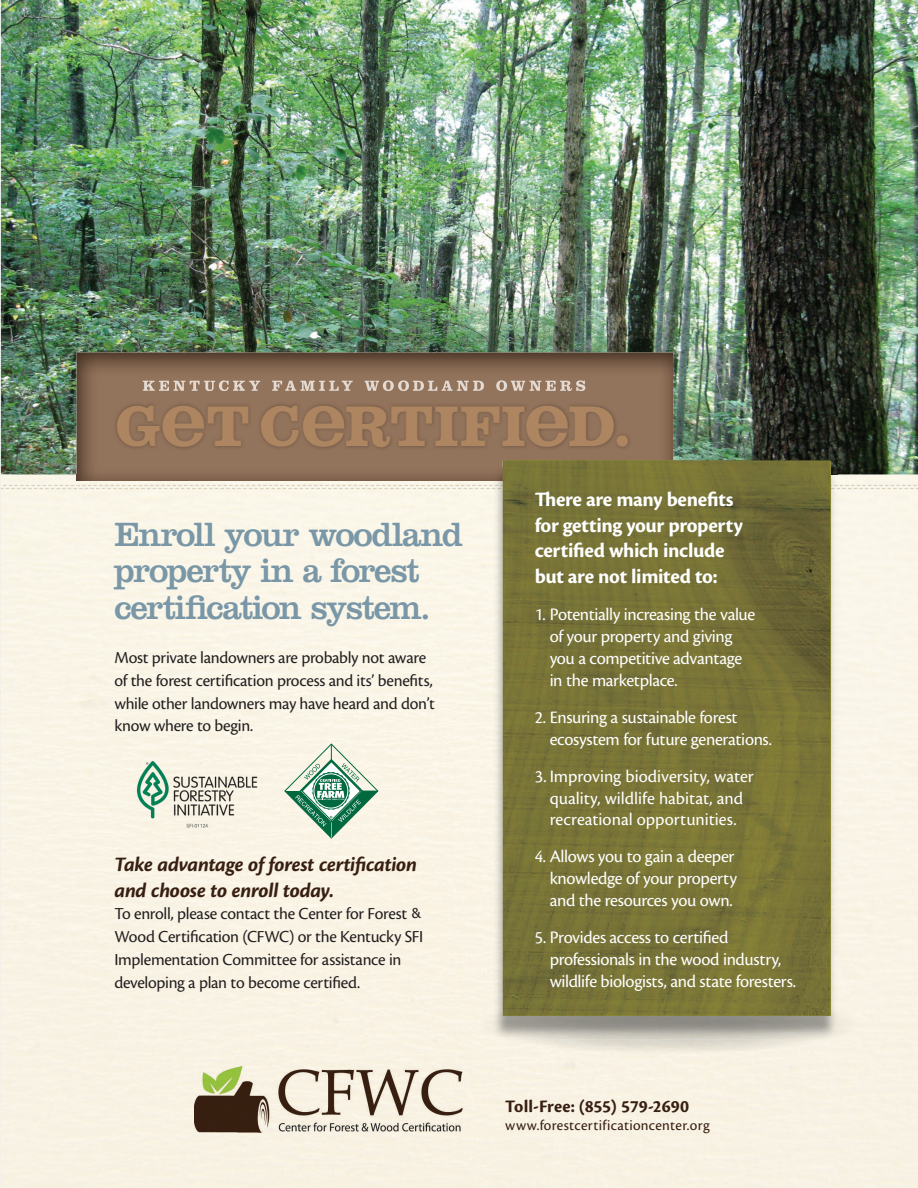
<style>
.page{position:relative;width:918px;height:1188px;background:#fff}
.page>*{position:absolute;margin:0;border:0;box-sizing:border-box;transform-origin:0 0}
.t1{font:48.6px "Belizio Twenty Six";letter-spacing:-.03em;color:#ad8661}
.t2{font:34.95px/36.5px "Clarendon";letter-spacing:-.04em;color:#7997a7}
.t3{font:700 21.3px/25.5px "Cronos Pro";letter-spacing:-.015em;color:#fff}
.t4{font:italic 700 21.3px/25.5px "Cronos Pro";letter-spacing:-.01em;color:#371f12}
.t5{font:18.3px/21.9px "Cronos Pro";letter-spacing:-.02em;color:#fff}
.t6{font:18.3px/21.9px "Cronos Pro";color:#fff;text-align:center}
.t7{font:700 18.3px "Cronos Pro";letter-spacing:-.005em;color:#371f12}
.t8{font:17.55px/22.8px "Cronos Pro";letter-spacing:-.015em;color:#231f20}
.t9{font:15.15px "Cronos Pro";letter-spacing:.02em;color:#371f12}
.t10{font:13.5px "Tahoma";color:#231f20}
</style>
<div class="page">
<div style="left:256px;top:780px;width:204px;height:408px;background:#f9f3e4"></div>
<div style="left:153px;top:835px;width:103px;height:353px;background:#f8f3e4"></div>
<img style="left:1px;top:0;width:917px;height:467px">
<img style="left:77px;top:353px;width:596px;height:114px">
<img style="left:113px;top:402px;width:518px;height:49px">
<img style="left:143px;top:380px;width:442px;height:11px">
<img style="left:194px;top:1067px;width:268px;height:65px">
<svg style="left:284px;top:743px;width:94px;height:96px;background:#b8d0bc"></svg>
<img style="left:125px;top:751px;width:152px;height:84px">
<img style="left:493px;top:489px;width:10px;height:521px">
<img style="left:830px;top:489px;width:7px;height:521px">
<svg style="left:1px;top:467px;width:917px;height:22px;background:#b2a491"></svg>
<img style="left:493px;top:1010px;width:344px;height:29px">
<img style="left:495px;top:485px;width:342px;height:1px">
<img style="left:493px;top:488px;width:344px;height:1px">
<img style="left:503px;top:460px;width:327px;height:556px">
<h1 class="t1" style="left:115px;top:387px;width:519px">GET CERTIFIED.</h1>
<h2 class="t2" style="left:114px;top:515px;width:350px">Enroll your woodland property in a forest certification system.</h2>
<p class="t8" style="left:114px;top:646px;width:322px">Most private landowners are probably not aware of the forest certification process and its’ benefits, while other landowners may have heard and don’t know where to begin.</p>
<p class="t4" style="left:114px;top:852px;width:304px">Take advantage of forest certification and choose to enroll today.</p>
<p class="t8" style="left:114px;top:903px;width:310px">To enroll, please contact the Center for Forest Wood Certification (CFWC) or the Kentucky SFI Implementation Committee for assistance in developing a plan to become certified.</p>
<p class="t10" style="left:412px;top:904px;width:11px">&amp;</p>
<p class="t3" style="left:535px;top:487px;width:210px">There are many benefits for getting your property certified which include but are not limited to:</p>
<p class="t5" style="left:550px;top:603px;width:207px;text-indent:-15px">1. Potentially increasing the value of your property and giving you a competitive advantage in the marketplace.</p>
<p class="t5" style="left:550px;top:706px;width:224px;text-indent:-15px">2. Ensuring a sustainable forest ecosystem for future generations.</p>
<p class="t6" style="left:535px;top:765px;width:221px">3. Improving biodiversity, water quality, wildlife habitat, and recreational opportunities.</p>
<p class="t5" style="left:550px;top:846px;width:189px;text-indent:-15px">4. Allows you to gain a deeper knowledge of your property and the resources you own.</p>
<p class="t5" style="left:550px;top:927px;width:248px;text-indent:-15px">5. Provides access to certified professionals in the wood industry, wildlife biologists, and state foresters.</p>
<p class="t7" style="left:505px;top:1095px;width:185px">Toll-Free: (855) 579-2690</p>
<p class="t9" style="left:505px;top:1116px;width:206px">www.forestcertificationcenter.org</p>
</div>
